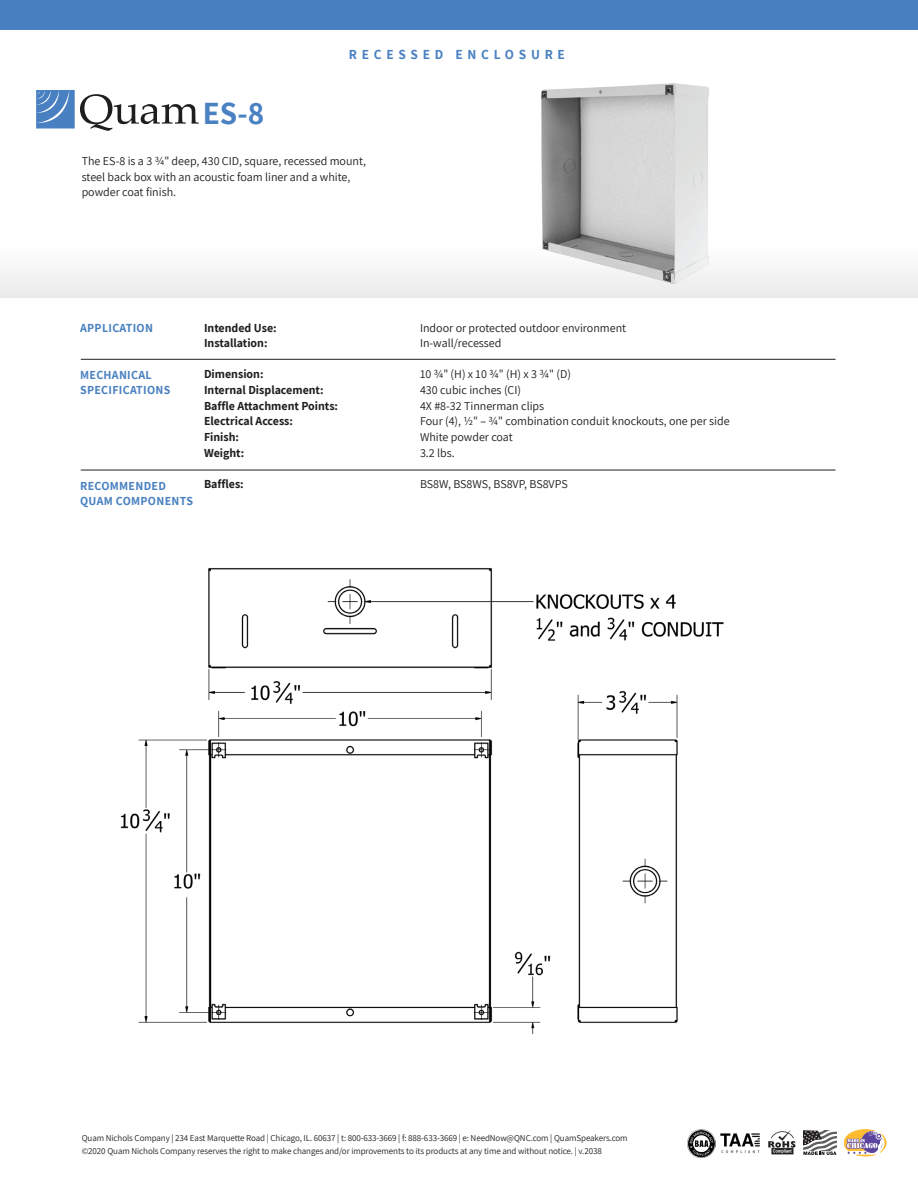
<style>
.page{position:relative;width:918px;height:1188px;background:#fff}
.page>*{position:absolute;margin:0;border:0;box-sizing:border-box;transform-origin:0 0}
.t1{font:700 31.5px "Assistant";color:#4a81c2}
.t2{font:700 13.5px "Assistant";letter-spacing:.35em;color:#4a81c2}
.t3{font:12px "Assistant";color:#201d1e}
.t4{font:700 12px "Assistant";color:#201d1e}
.t5{font:12px/15.8px "Assistant";color:#211e1e}
.t6{font:700 12px/15px "Assistant";letter-spacing:.025em;color:#4a81c2}
.t7{font:9px/13.5px "Assistant";letter-spacing:-.01em;color:#231f20}
</style>
<div class="page">
<div style="left:1px;top:177px;width:917px;height:121px;background:linear-gradient(to right,#fbfbfb,#f5f5f5)"></div>
<svg style="left:36px;top:90px;width:163px;height:41px"></svg>
<div style="left:0;top:0;width:918px;height:30px;background:#4880c2"></div>
<hr style="left:81px;top:359px;width:755px;height:1px;background:#211e1e">
<hr style="left:81px;top:470px;width:755px;height:1px;background:#211e1e">
<img style="left:768px;top:1130px;width:28px;height:25px">
<svg style="left:803px;top:1131px;width:33px;height:24px"></svg>
<svg style="left:844px;top:1130px;width:42px;height:26px"></svg>
<img style="left:688px;top:1129px;width:28px;height:28px">
<img style="left:720px;top:1133px;width:40px;height:21px">
<img style="left:537px;top:83px;width:177px;height:202px">
<img style="left:120px;top:568px;width:604px;height:466px">
<h1 class="t1" style="left:203px;top:91px;width:63px">ES-8</h1>
<h2 class="t2" style="left:349px;top:46px;width:218px">RECESSED ENCLOSURE</h2>
<h3 class="t5" style="left:82px;top:152px;width:286px">The ES-8 is a 3 ¾" deep, 430 CID, square, recessed mount, steel back box with an acoustic foam liner and a white, powder coat finish.</h3>
<h3 class="t6" style="left:80px;top:320px;width:74px">APPLICATION</h3>
<h3 class="t4" style="left:204px;top:319px;width:74px">Intended Use:</h3>
<h3 class="t3" style="left:420px;top:319px;width:208px">Indoor or protected outdoor environment</h3>
<h3 class="t4" style="left:204px;top:335px;width:65px">Installation:</h3>
<h3 class="t3" style="left:420px;top:335px;width:83px">In-wall/recessed</h3>
<h3 class="t4" style="left:204px;top:366px;width:61px">Dimension:</h3>
<h3 class="t3" style="left:420px;top:366px;width:152px">10 ¾" (H) x 10 ¾" (H) x 3 ¾" (D)</h3>
<h3 class="t4" style="left:204px;top:382px;width:121px">Internal Displacement:</h3>
<h3 class="t3" style="left:420px;top:382px;width:103px">430 cubic inches (CI)</h3>
<h3 class="t4" style="left:204px;top:397px;width:136px">Baffle Attachment Points:</h3>
<h3 class="t3" style="left:420px;top:397px;width:126px">4X #8-32 Tinnerman clips</h3>
<h3 class="t4" style="left:204px;top:413px;width:91px">Electrical Access:</h3>
<h3 class="t3" style="left:420px;top:413px;width:311px">Four (4), ½" – ¾" combination conduit knockouts, one per side</h3>
<h3 class="t4" style="left:204px;top:429px;width:37px">Finish:</h3>
<h3 class="t3" style="left:420px;top:429px;width:94px">White powder coat</h3>
<h3 class="t4" style="left:204px;top:445px;width:42px">Weight:</h3>
<h3 class="t3" style="left:420px;top:445px;width:36px">3.2 lbs.</h3>
<h3 class="t4" style="left:204px;top:476px;width:41px">Baffles:</h3>
<h3 class="t3" style="left:420px;top:476px;width:149px">BS8W, BS8WS, BS8VP, BS8VPS</h3>
<h3 class="t6" style="left:80px;top:367px;width:92px">MECHANICAL<br>SPECIFICATIONS</h3>
<h3 class="t6" style="left:80px;top:478px;width:114px">RECOMMENDED<br>QUAM COMPONENTS</h3>
<p class="t7" style="left:82px;top:1131px;width:548px">Quam Nichols Company | 234 East Marquette Road | Chicago, IL. 60637 | t: 800-633-3669 | f: 888-633-3669 | e: NeedNow@QNC.com | QuamSpeakers.com ©2020 Quam Nichols Company reserves the right to make changes and/or improvements to its products at any time and without notice. | v.2038</p>
</div>
